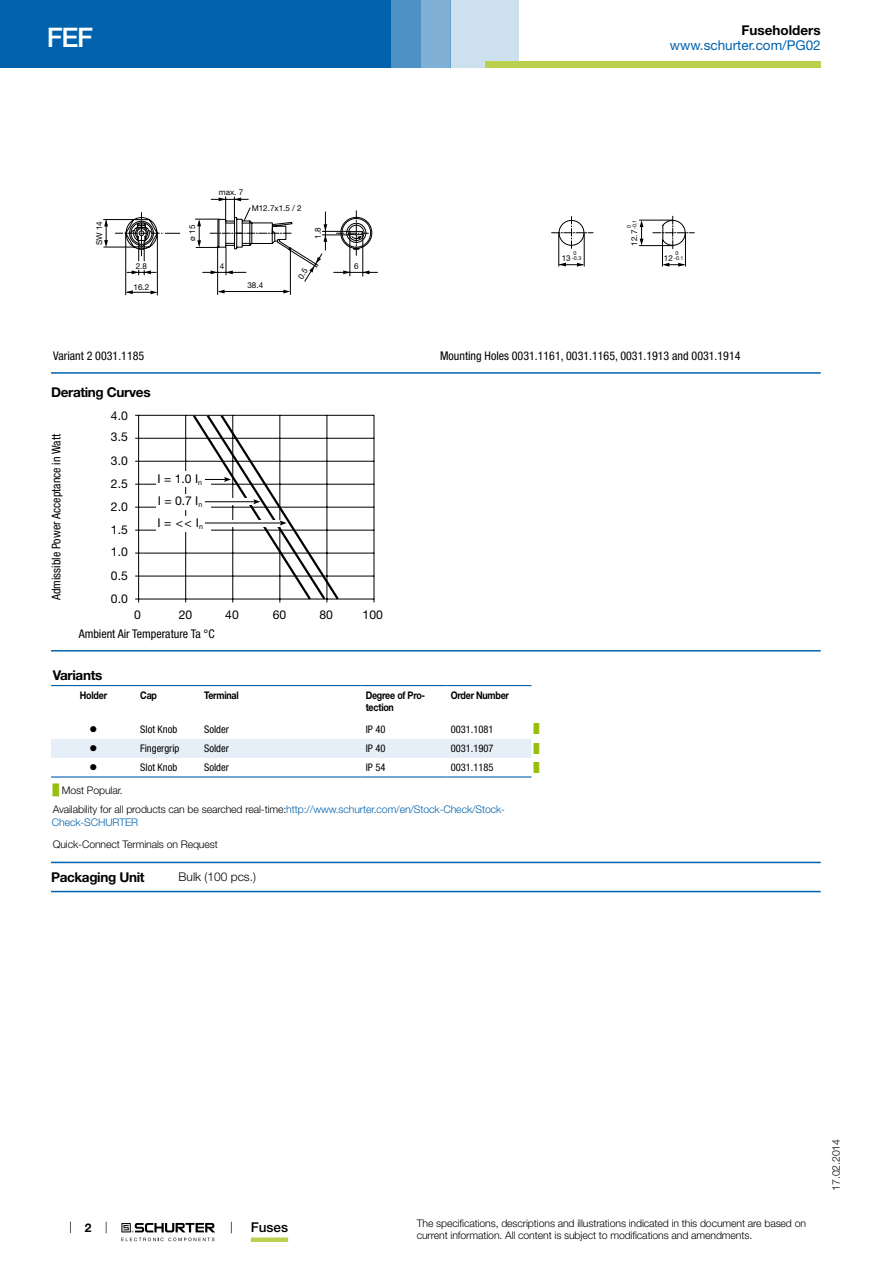
<style>
.page{position:relative;width:893px;height:1263px;background:#fff}
.page>*{position:absolute;margin:0;border:0;box-sizing:border-box;transform-origin:0 0}
.t1{font:500 27px "Helvetica Neue LT";color:#fff}
.t2{font:700 13.5px "Helvetica Neue LT";letter-spacing:-.025em;color:#000}
.t3{font:13.5px "Helvetica Neue LT";color:#0062ac}
.t4{font:700 13.5px "Helvetica Neue LT";color:#000}
.t5{font:500 13.5px "Helvetica Neue LT";color:#000}
.t6{font:12.15px/23.2px "Helvetica Neue LT";color:#000}
.t7{font:condensed 12px "Helvetica Neue LT";color:#000}
.t8{font:300 12px "Helvetica Neue LT";color:#000}
.t9{font:300 10.5px/18.5px "Helvetica Neue LT";letter-spacing:-.01em;color:#000}
.t10{font:condensed 10.5px "Helvetica Neue LT";color:#000}
.t11{font:700 10.5px/12.6px "Helvetica Neue LT";letter-spacing:-.025em;color:#000;scale:.85 1}
.t12{font:300 10.5px "Helvetica Neue LT";letter-spacing:-.01em;color:#0062ac}
.t13{font:10.5px "Wingdings";color:#000}
.t14{font:9px "Arial Unicode MS";color:#97be0d}
.t15{font:8.1px "Helvetica Neue LT";color:#000}
.t16{font:5.4px/5.4px "Helvetica Neue LT";color:#000}
.s1{font-family:"Arial Unicode MS";font-weight:400;color:#97be0d}
.s2{color:#0062ac}
</style>
<div class="page">
<svg style="left:70px;top:1221px;width:1px;height:12px"></svg>
<svg style="left:121px;top:1223px;width:94px;height:18px"></svg>
<div style="left:0;top:0;width:391px;height:68px;background:#0062ac"></div>
<div style="left:421px;top:0;width:30px;height:68px;background:#80b0d5"></div>
<div style="left:391px;top:0;width:30px;height:68px;background:#4d91c5"></div>
<div style="left:451px;top:0;width:68px;height:68px;background:#cde0ee"></div>
<div style="left:485px;top:62px;width:336px;height:6px;background:#bcd050"></div>
<div style="left:251px;top:1237px;width:37px;height:5px;background:#bcd050"></div>
<hr style="left:104px;top:247px;width:30px;height:1px;background:#000">
<hr style="left:104px;top:219px;width:34px;height:1px;background:#000">
<svg style="left:104px;top:219px;width:4px;height:28px"></svg>
<svg style="left:552px;top:216px;width:41px;height:33px"></svg>
<div style="left:559px;top:220px;width:25px;height:26px;border:1px solid #000;border-radius:50%"></div>
<hr style="left:558px;top:233px;width:1px;height:33px;background:#000">
<hr style="left:584px;top:233px;width:1px;height:33px;background:#000">
<hr style="left:639px;top:220px;width:34px;height:1px;background:#000">
<hr style="left:639px;top:245px;width:34px;height:1px;background:#000">
<svg style="left:559px;top:263px;width:25px;height:4px"></svg>
<svg style="left:653px;top:216px;width:41px;height:51px"></svg>
<svg style="left:640px;top:220px;width:3px;height:26px"></svg>
<hr style="left:51px;top:372px;width:770px;height:2px;background:#0062ac">
<hr style="left:135px;top:415px;width:239px;height:1px;background:#000">
<hr style="left:135px;top:438px;width:239px;height:1px;background:#000">
<hr style="left:135px;top:461px;width:239px;height:1px;background:#000">
<hr style="left:135px;top:484px;width:239px;height:1px;background:#000">
<hr style="left:135px;top:507px;width:239px;height:1px;background:#000">
<hr style="left:135px;top:530px;width:239px;height:1px;background:#000">
<hr style="left:135px;top:553px;width:239px;height:1px;background:#000">
<hr style="left:135px;top:576px;width:239px;height:1px;background:#000">
<hr style="left:135px;top:599px;width:239px;height:1px;background:#000">
<hr style="left:138px;top:415px;width:1px;height:187px;background:#000">
<hr style="left:185px;top:415px;width:1px;height:187px;background:#000">
<hr style="left:374px;top:415px;width:1px;height:187px;background:#000">
<div style="left:156px;top:516px;width:54px;height:15px;background:#fff"></div>
<div style="left:157px;top:494px;width:54px;height:15px;background:#fff"></div>
<div style="left:156px;top:471px;width:55px;height:16px;background:#fff"></div>
<svg style="left:191px;top:414px;width:150px;height:188px"></svg>
<hr style="left:51px;top:650px;width:770px;height:1px;background:#0062ac">
<svg style="left:51px;top:686px;width:480px;height:1px"></svg>
<svg style="left:51px;top:777px;width:480px;height:1px"></svg>
<div style="left:51px;top:739px;width:480px;height:19px;background:#e6eff7"></div>
<hr style="left:51px;top:685px;width:85px;height:1px;background:#0062ac">
<hr style="left:136px;top:685px;width:64px;height:1px;background:#0062ac">
<hr style="left:200px;top:685px;width:161px;height:1px;background:#0062ac">
<hr style="left:361px;top:685px;width:85px;height:1px;background:#0062ac">
<hr style="left:446px;top:685px;width:85px;height:1px;background:#0062ac">
<hr style="left:51px;top:776px;width:85px;height:1px;background:#0062ac">
<hr style="left:136px;top:776px;width:64px;height:1px;background:#0062ac">
<hr style="left:200px;top:776px;width:161px;height:1px;background:#0062ac">
<hr style="left:361px;top:776px;width:85px;height:1px;background:#0062ac">
<hr style="left:446px;top:776px;width:85px;height:1px;background:#0062ac">
<hr style="left:51px;top:862px;width:770px;height:1px;background:#0062ac">
<hr style="left:51px;top:891px;width:770px;height:1px;background:#0062ac">
<svg style="left:115px;top:196px;width:263px;height:99px"></svg>
<h1 class="t1" style="left:47px;top:21px;width:48px">FEF</h1>
<p class="t15" style="left:219px;top:187px;width:26px">max. 7</p>
<p class="t15" style="left:252px;top:203px;width:51px">M12.7x1.5 / 2</p>
<p class="t15" style="left:94px;top:245px;width:26px;rotate:-90deg">SW 14</p>
<p class="t15" style="left:188px;top:241px;width:17px;rotate:-90deg">ø 15</p>
<p class="t15" style="left:313px;top:239px;width:13px;rotate:-90deg">1.8</p>
<p class="t15" style="left:247px;top:280px;width:17px">38.4</p>
<p class="t15" style="left:136px;top:261px;width:13px">2.8</p>
<p class="t15" style="left:220px;top:261px;width:6px">4</p>
<p class="t15" style="left:134px;top:282px;width:17px">16.2</p>
<p class="t7" style="left:53px;top:349px;width:93px">Variant 2 0031.1185</p>
<p class="t15" style="left:354px;top:261px;width:6px">6</p>
<p class="t2" style="left:51px;top:384px;width:101px">Derating Curves</p>
<p class="t7" style="left:49px;top:600px;width:168px;rotate:-90deg">Admissible Power Acceptance in Watt</p>
<p class="t6" style="left:134px;top:602px;width:8px">0</p>
<p class="t6" style="left:179px;top:602px;width:15px">20</p>
<p class="t6" style="left:225px;top:602px;width:15px">40</p>
<p class="t6" style="left:273px;top:602px;width:15px">60</p>
<p class="t6" style="left:319px;top:602px;width:15px">80</p>
<p class="t6" style="left:363px;top:602px;width:22px">100</p>
<p class="t6" style="left:111px;top:404px;width:18px">4.0</p>
<p class="t6" style="left:111px;top:425px;width:18px">3.5</p>
<p class="t6" style="left:111px;top:449px;width:18px">3.0<br>2.5</p>
<p class="t6" style="left:158px;top:467px;width:46px">I = 1.0 I<sub>n</sub></p>
<p class="t6" style="left:158px;top:489px;width:46px">I = 0.7 I<sub>n</sub></p>
<p class="t6" style="left:111px;top:495px;width:18px">2.0</p>
<p class="t6" style="left:158px;top:511px;width:47px">I = &lt;&lt; I<sub>n</sub></p>
<p class="t6" style="left:111px;top:518px;width:18px;line-height:22.4px">1.5<br>1.0</p>
<p class="t6" style="left:111px;top:564px;width:18px">0.5<br>0.0</p>
<p class="t4" style="left:741px;top:22px;width:81px">Fuseholders</p>
<p class="t3" style="left:670px;top:37px;width:152px">www.schurter.com/PG02</p>
<p class="t16" style="left:626px;top:229px;width:11px;rotate:-90deg">0 -0.1</p>
<p class="t15" style="left:630px;top:246px;width:17px;rotate:-90deg">12.7</p>
<p class="t15" style="left:562px;top:253px;width:11px">13</p>
<p class="t16" style="left:572px;top:250px;width:11px">0 -0.3</p>
<p class="t15" style="left:664px;top:254px;width:11px">12</p>
<p class="t16" style="left:674px;top:250px;width:11px">0 -0.1</p>
<p class="t7" style="left:440px;top:349px;width:302px">Mounting Holes 0031.1161, 0031.1165, 0031.1913 and 0031.1914</p>
<p class="t7" style="left:79px;top:627px;width:137px">Ambient Air Temperature Ta °C</p>
<p class="t2" style="left:53px;top:667px;width:51px">Variants</p>
<p class="t11" style="left:80px;top:689px;width:34px">Holder</p>
<p class="t11" style="left:140px;top:689px;width:21px">Cap</p>
<p class="t11" style="left:204px;top:689px;width:42px">Terminal</p>
<p class="t11" style="left:366px;top:689px;width:72px">Degree of Pro&shy;tection</p>
<p class="t11" style="left:451px;top:689px;width:70px">Order Number</p>
<p class="t13" style="left:90px;top:723px;width:9px">●</p>
<p class="t10" style="left:140px;top:723px;width:38px">Slot Knob</p>
<p class="t10" style="left:204px;top:723px;width:26px">Solder</p>
<p class="t10" style="left:366px;top:723px;width:21px">IP 40</p>
<p class="t10" style="left:451px;top:723px;width:44px">0031.1081</p>
<p class="t14" style="left:534px;top:723px;width:7px">█</p>
<p class="t13" style="left:90px;top:742px;width:9px">●</p>
<p class="t10" style="left:140px;top:742px;width:41px">Fingergrip</p>
<p class="t10" style="left:204px;top:742px;width:26px">Solder</p>
<p class="t10" style="left:366px;top:742px;width:21px">IP 40</p>
<p class="t10" style="left:451px;top:742px;width:44px">0031.1907</p>
<p class="t14" style="left:534px;top:742px;width:7px">█</p>
<p class="t13" style="left:90px;top:762px;width:9px">●</p>
<p class="t10" style="left:140px;top:761px;width:38px">Slot Knob</p>
<p class="t10" style="left:204px;top:761px;width:26px">Solder</p>
<p class="t10" style="left:366px;top:761px;width:21px">IP 54</p>
<p class="t10" style="left:451px;top:761px;width:44px">0031.1185</p>
<p class="t14" style="left:534px;top:761px;width:7px">█</p>
<p class="t9" style="left:53px;top:781px;width:454px"><span class="s1">█</span> Most Popular.<br>Availability for all products can be searched real-time:<span class="s2">http://www.schurter.com/en/Stock-Check/Stock-</span></p>
<p class="t12" style="left:52px;top:815px;width:88px">Check-SCHURTER</p>
<p class="t9" style="left:53px;top:835px;width:167px">Quick-Connect Terminals on Request</p>
<p class="t2" style="left:51px;top:869px;width:95px">Packaging Unit</p>
<p class="t8" style="left:179px;top:869px;width:79px">Bulk (100 pcs.)</p>
<p class="t5" style="left:251px;top:1219px;width:39px">Fuses</p>
<p class="t9" style="left:417px;top:1216px;width:391px;line-height:12.6px">The specifications, descriptions and illustrations indicated in this document are based on current information. All content is subject to modifications and amendments.</p>
<p class="t9" style="left:826px;top:1191px;width:53px;rotate:-90deg">17.02.2014</p>
</div>
